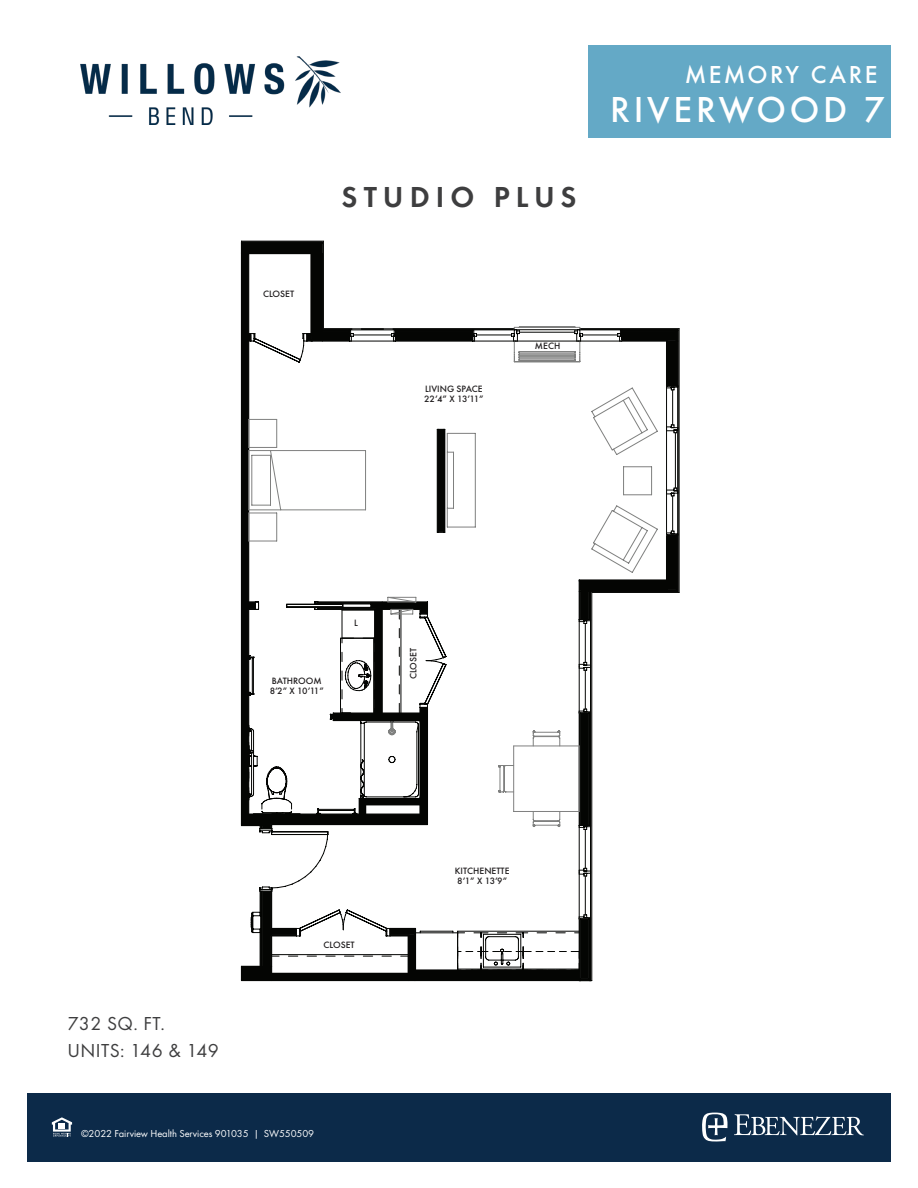
<style>
.page{position:relative;width:918px;height:1188px;background:#fff}
.page>*{position:absolute;margin:0;border:0;box-sizing:border-box;transform-origin:0 0}
.t1{font:500 37.5px "Futura T";letter-spacing:.095em;color:#fff}
.t2{font:600 30px "Futura T";letter-spacing:.2em;color:#3e3e3f}
.t3{font:500 25.5px "Futura T";letter-spacing:.095em;color:#fff}
.t4{font:19.5px "Futura T";letter-spacing:.02em;color:#3e3e3f}
.t5{font:10.5px "Futura T";letter-spacing:-.01em;color:#fff}
.t6{font:500 9.6px/9.6px "Futura T";color:#1f1c1d}
</style>
<div class="page">
<img style="left:80px;top:56px;width:261px;height:68px">
<div style="left:27px;top:1093px;width:864px;height:68px;background:#0c2a49"></div>
<svg style="left:702px;top:1113px;width:26px;height:28px"></svg>
<svg style="left:734px;top:1114px;width:130px;height:21px"></svg>
<svg style="left:52px;top:1117px;width:20px;height:20px"></svg>
<div style="left:242px;top:254px;width:6px;height:561px;background:#040503"></div>
<div style="left:312px;top:253px;width:9px;height:87px;background:#040503"></div>
<hr style="left:248px;top:254px;width:1px;height:80px;background:#040503">
<hr style="left:241px;top:254px;width:1px;height:560px;background:#040503">
<hr style="left:323px;top:241px;width:1px;height:88px;background:#040503">
<hr style="left:310px;top:254px;width:2px;height:80px;background:#040503">
<hr style="left:322px;top:254px;width:1px;height:76px;background:#040503">
<hr style="left:321px;top:254px;width:1px;height:76px;background:#040503">
<svg style="left:241px;top:241px;width:82px;height:13px"></svg>
<hr style="left:679px;top:329px;width:1px;height:263px;background:#040503">
<svg style="left:241px;top:327px;width:438px;height:654px"></svg>
<hr style="left:318px;top:810px;width:36px;height:1px;background:#040503">
<hr style="left:318px;top:809px;width:36px;height:1px;background:#040503">
<div style="left:589px;top:45px;width:302px;height:93px;background:#64a9c6"></div>
<p class="t6" style="left:263px;top:289px;width:33px">CLOSET</p>
<p class="t2" style="left:342px;top:179px;width:236px">STUDIO PLUS</p>
<p class="t3" style="left:685px;top:60px;width:194px">MEMORY CARE</p>
<p class="t1" style="left:610px;top:88px;width:277px">RIVERWOOD 7</p>
<p class="t6" style="left:424px;top:384px;width:61px">LIVING SPACE<br>22’4” X 13’11”</p>
<p class="t6" style="left:535px;top:341px;width:27px">MECH</p>
<p class="t6" style="left:270px;top:676px;width:56px">BATHROOM<br>8’2” X 10’11”</p>
<p class="t6" style="left:354px;top:618px;width:5px">L</p>
<p class="t6" style="left:409px;top:679px;width:33px;rotate:-90deg">CLOSET</p>
<p class="t4" style="left:68px;top:1012px;width:99px">732 SQ. FT.</p>
<p class="t4" style="left:68px;top:1039px;width:153px">UNITS: 146 &amp; 149</p>
<p class="t6" style="left:324px;top:940px;width:33px">CLOSET</p>
<p class="t5" style="left:81px;top:1127px;width:235px">©2022 Fairview Health Services 901035 | SW550509</p>
<p class="t6" style="left:455px;top:866px;width:56px">KITCHENETTE<br>8’1” X 13’9”</p>
</div>
